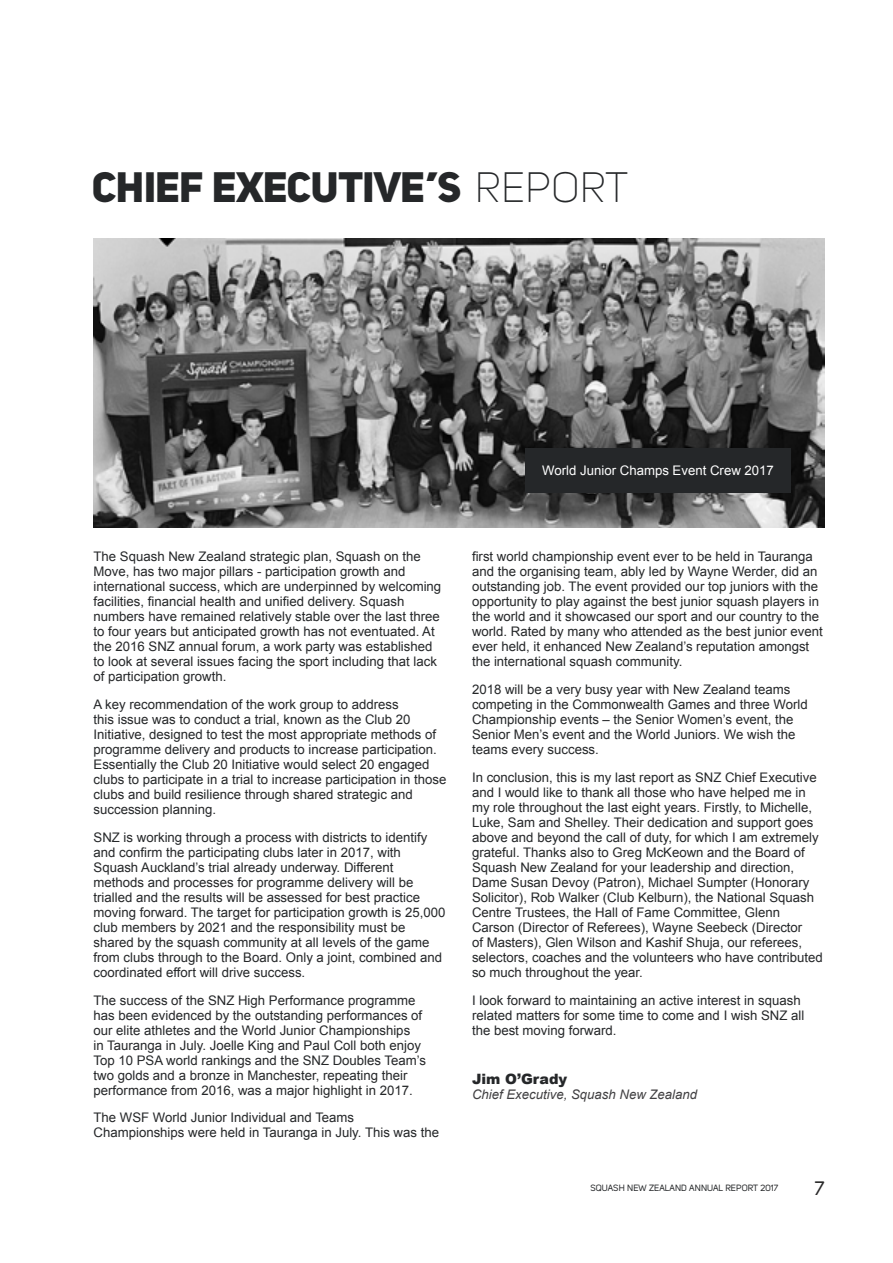
<style>
.page{position:relative;width:893px;height:1263px;background:#fff}
.page>*{position:absolute;margin:0;border:0;box-sizing:border-box;transform-origin:0 0}
.t1{font:42px "Uni Sans Heavy";color:#252729}
.t2{font:19.5px "Uni Sans Regular";color:#292829}
.t3{font:900 14.25px "Arial";color:#252729}
.t4{font:13.2px/15px "Arial";color:#252729}
.t5{font:italic 13.2px "Arial";color:#414042}
.t6{font:13.2px "Arial";color:#fff}
.t7{font:9px "Uni Sans Regular";color:#252729}
.s1{font-family:"Uni Sans Light"}
</style>
<div class="page">
<img style="left:94px;top:238px;width:731px;height:289px">
<div style="left:525px;top:448px;width:266px;height:45px;background:#252729"></div>
<h1 class="t1" style="left:94px;top:162px;width:536px">CHIEF EXECUTIVE’S <span class="s1">REPORT</span></h1>
<p class="t6" style="left:542px;top:461px;width:233px">World Junior Champs Event Crew 2017</p>
<p class="t4" style="left:94px;top:549px;width:349px">The Squash New Zealand strategic plan, Squash on the Move, has two major pillars - participation growth and international success, which are underpinned by welcoming facilities, financial health and unified delivery. Squash numbers have remained relatively stable over the last three to four years but anticipated growth has not eventuated. At the 2016 SNZ annual forum, a work party was established to look at several issues facing the sport including that lack of participation growth.</p>
<p class="t4" style="left:94px;top:697px;width:354px">A key recommendation of the work group to address<br>this issue was to conduct a trial, known as the Club 20<br>Initiative, designed to test the most appropriate methods of programme delivery and products to increase participation.<br>Essentially the Club 20 Initiative would select 20 engaged clubs to participate in a trial to increase participation in those clubs and build resilience through shared strategic and succession planning.</p>
<p class="t4" style="left:94px;top:830px;width:353px">SNZ is working through a process with districts to identify and confirm the participating clubs later in 2017, with Squash Auckland’s trial already underway. Different methods and processes for programme delivery will be trialled and the results will be assessed for best practice moving forward. The target for participation growth is 25,000 club members by 2021 and the responsibility must be shared by the squash community at all levels of the game from clubs through to the Board. Only a joint, combined and coordinated effort will drive success.</p>
<p class="t4" style="left:94px;top:993px;width:334px">The success of the SNZ High Performance programme has been evidenced by the outstanding performances of our elite athletes and the World Junior Championships<br>in Tauranga in July. Joelle King and Paul Coll both enjoy Top 10 PSA world rankings and the SNZ Doubles Team’s two golds and a bronze in Manchester, repeating their performance from 2016, was a major highlight in 2017.</p>
<p class="t4" style="left:94px;top:1110px;width:347px">The WSF World Junior Individual and Teams<br>Championships were held in Tauranga in July. This was the</p>
<p class="t4" style="left:472px;top:549px;width:352px">first world championship event ever to be held in Tauranga and the organising team, ably led by Wayne Werder, did an outstanding job. The event provided our top juniors with the opportunity to play against the best junior squash players in the world and it showcased our sport and our country to the world. Rated by many who attended as the best junior event ever held, it enhanced New Zealand’s reputation amongst the international squash community.</p>
<p class="t4" style="left:472px;top:682px;width:337px">2018 will be a very busy year with New Zealand teams competing in the Commonwealth Games and three World Championship events – the Senior Women’s event, the Senior Men’s event and the World Juniors. We wish the teams every success.</p>
<p class="t4" style="left:472px;top:770px;width:352px">In conclusion, this is my last report as SNZ Chief Executive and I would like to thank all those who have helped me in my role throughout the last eight years. Firstly, to Michelle, Luke, Sam and Shelley. Their dedication and support goes above and beyond the call of duty, for which I am extremely grateful. Thanks also to Greg McKeown and the Board of Squash New Zealand for your leadership and direction, Dame Susan Devoy (Patron), Michael Sumpter (Honorary Solicitor), Rob Walker (Club Kelburn), the National Squash Centre Trustees, the Hall of Fame Committee, Glenn Carson (Director of Referees), Wayne Seebeck (Director<br>of Masters), Glen Wilson and Kashif Shuja, our referees, selectors, coaches and the volunteers who have contributed so much throughout the year.</p>
<p class="t4" style="left:472px;top:992px;width:334px">I look forward to maintaining an active interest in squash related matters for some time to come and I wish SNZ all the best moving forward.</p>
<p class="t3" style="left:472px;top:1068px;width:97px">Jim O’Grady</p>
<p class="t5" style="left:472px;top:1085px;width:227px">Chief Executive, Squash New Zealand</p>
<p class="t7" style="left:590px;top:1182px;width:190px">SQUASH NEW ZEALAND ANNUAL REPORT 2017</p>
<h2 class="t2" style="left:815px;top:1176px;width:11px">7</h2>
</div>
